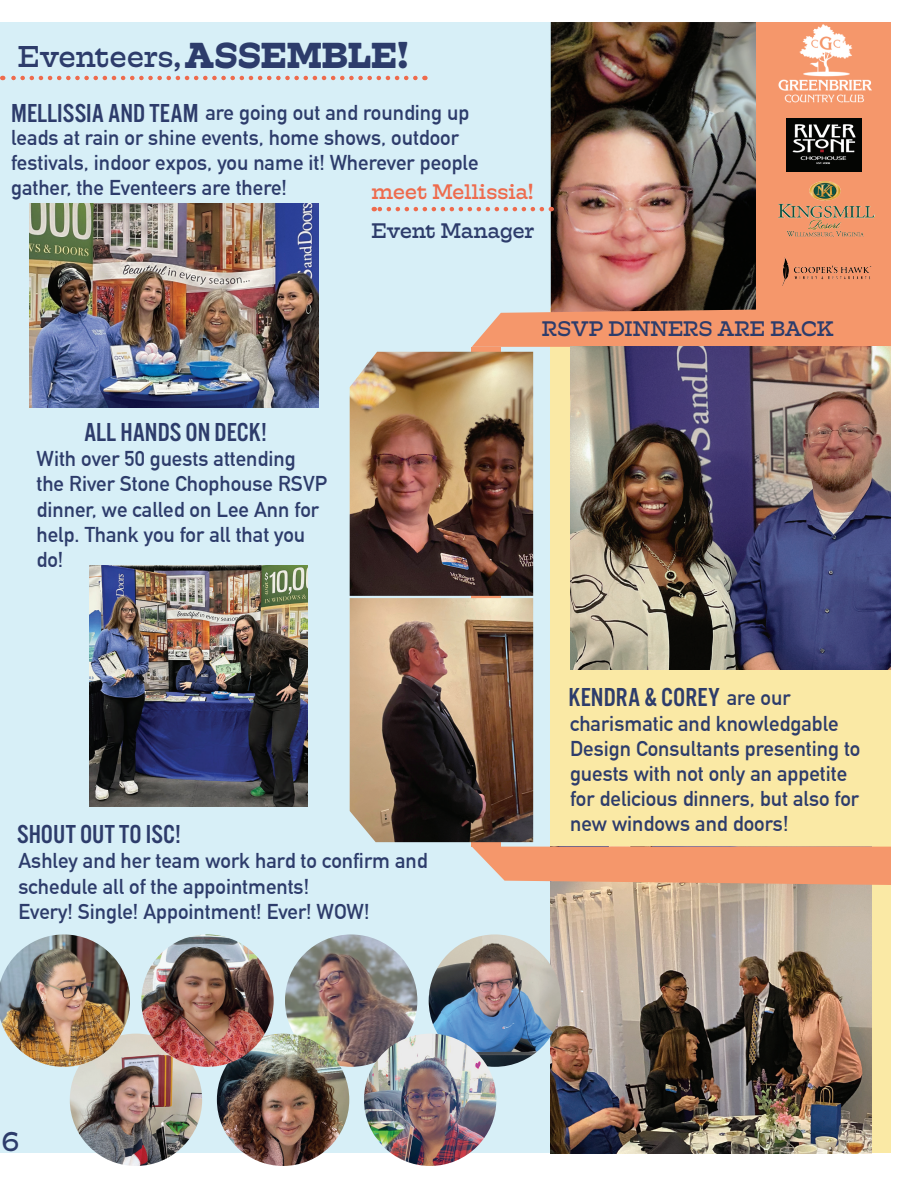
<style>
.page{position:relative;width:918px;height:1188px;background:#fff}
.page>*{position:absolute;margin:0;border:0;box-sizing:border-box;transform-origin:0 0}
.t1{font:30px "Hatch";color:#2d3c6b}
.t2{font:27px "Alternate Got No 3 D";color:#2d3c6b}
.t3{font:27px "Hatch";color:#2d3c6b}
.t4{font:700 21px/25.2px "DIN Alternate";color:#2d3c6b}
.t5{font:21px "Hatch";color:#2d3c6b}
.t6{font:21px "Hatch";color:#ee6b4d}
.s1{font-weight:700;font-size:36px}
.s2{font-family:"DIN Alternate";font-weight:700;font-size:21px}
</style>
<div class="page">
<div style="left:0;top:22px;width:551px;height:1131px;background:#d7eff7"></div>
<div style="left:551px;top:308px;width:340px;height:845px;background:#fae9a5"></div>
<img style="left:551px;top:22px;width:206px;height:286px">
<svg style="left:472px;top:308px;width:285px;height:39px;background:#e89873"></svg>
<div style="left:757px;top:22px;width:134px;height:325px;background:#f5976b"></div>
<img style="left:778px;top:24px;width:94px;height:95px">
<img style="left:779px;top:182px;width:96px;height:55px">
<img style="left:782px;top:257px;width:90px;height:29px">
<img style="left:786px;top:119px;width:75px;height:52px">
<img style="left:570px;top:347px;width:321px;height:322px">
<img style="left:551px;top:885px;width:321px;height:268px">
<svg style="left:374px;top:207px;width:168px;height:4px"></svg>
<svg style="left:2px;top:76px;width:413px;height:4px"></svg>
<img style="left:30px;top:204px;width:289px;height:203px">
<svg style="left:472px;top:347px;width:29px;height:500px"></svg>
<svg style="left:472px;top:847px;width:419px;height:38px;background:#f19c74"></svg>
<img style="left:350px;top:598px;width:183px;height:244px">
<img style="left:350px;top:352px;width:183px;height:244px">
<img style="left:89px;top:566px;width:219px;height:240px">
<img style="left:429px;top:934px;width:132px;height:133px;border-radius:66px">
<img style="left:285px;top:934px;width:132px;height:133px;border-radius:66px">
<img style="left:364px;top:1034px;width:132px;height:132px;border-radius:66px">
<img style="left:70px;top:1034px;width:132px;height:132px;border-radius:66px">
<img style="left:0;top:934px;width:130px;height:133px">
<img style="left:217px;top:1034px;width:132px;height:132px;border-radius:66px">
<img style="left:141px;top:934px;width:133px;height:133px;border-radius:66px">
<h1 class="t1" style="left:18px;top:37px;width:392px">Eventeers,<span class="s1">ASSEMBLE!</span></h1>
<p class="t2" style="left:11px;top:98px;width:189px">MELLISSIA AND TEAM</p>
<p class="t4" style="left:11px;top:98px;width:469px;text-indent:194px">are going out and rounding up leads at rain or shine events, home shows, outdoor festivals, indoor expos, you name it! Wherever people gather, the Eventeers are there!</p>
<p class="t6" style="left:372px;top:177px;width:163px">meet Mellissia!</p>
<p class="t5" style="left:372px;top:216px;width:164px">Event Manager</p>
<p class="t5" style="left:542px;top:314px;width:293px">RSVP DINNERS ARE BACK</p>
<p class="t2" style="left:84px;top:418px;width:184px">ALL HANDS ON DECK!</p>
<p class="t4" style="left:37px;top:445px;width:292px">With over 50 guests attending the River Stone Chophouse RSVP dinner, we called on Lee Ann for help. Thank you for all that you do!</p>
<p class="t2" style="left:17px;top:820px;width:165px">SHOUT OUT TO ISC!</p>
<p class="t4" style="left:18px;top:847px;width:411px">Ashley and her team work hard to confirm and schedule all of the appointments!<br>Every! Single! Appointment! Ever! WOW!</p>
<p class="t2" style="left:569px;top:682px;width:223px">KENDRA &amp; COREY <span class="s2">are our</span></p>
<p class="t4" style="left:570px;top:709px;width:292px">charismatic and knowledgable<br>Design Consultants presenting to guests with not only an appetite for delicious dinners, but also for new windows and doors!</p>
<p class="t3" style="left:2px;top:1124px;width:19px">6</p>
</div>
